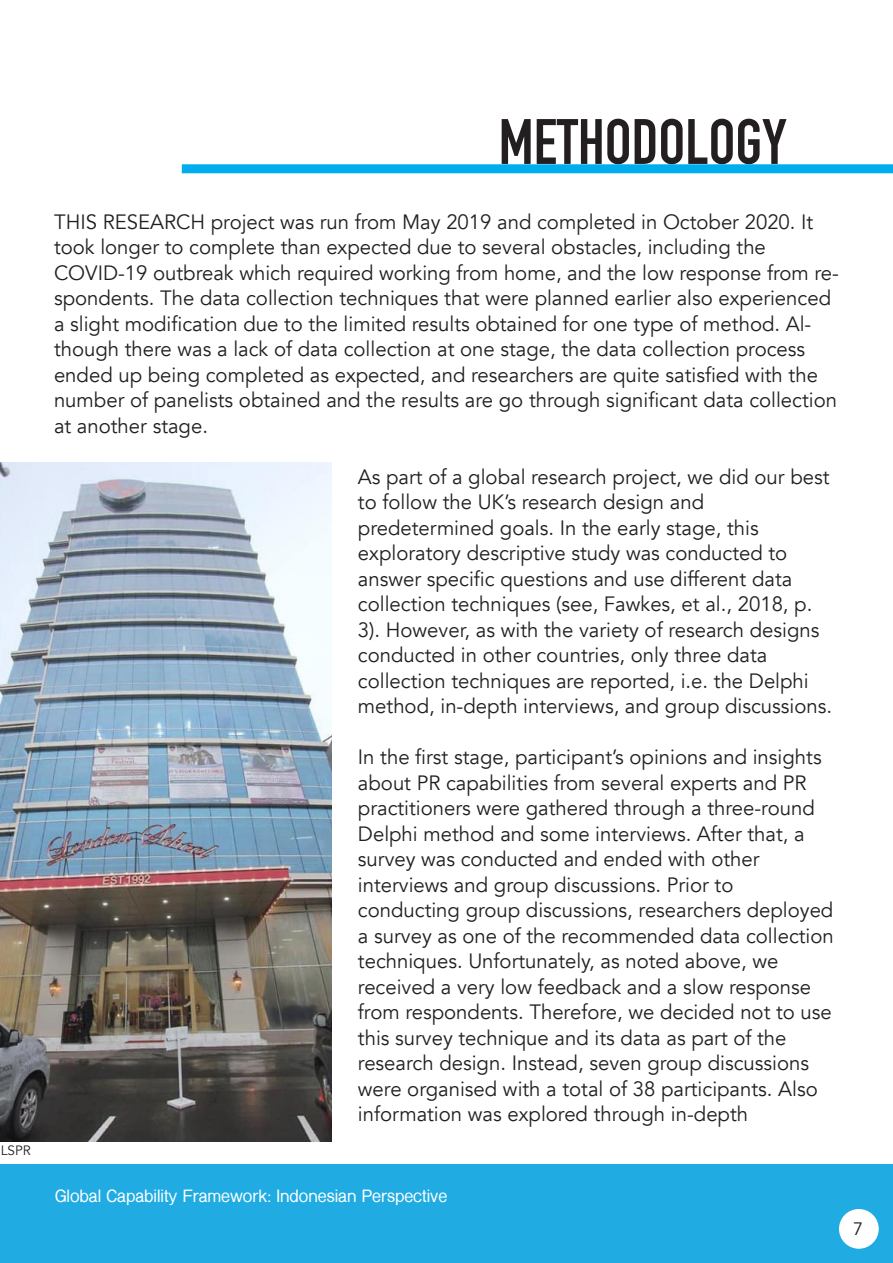
<style>
.page{position:relative;width:893px;height:1263px;background:#fff}
.page>*{position:absolute;margin:0;border:0;box-sizing:border-box;transform-origin:0 0}
.t1{font:700 63px "DIN Condensed";color:#231f20}
.t2{font:20.7px/25.5px "Avenir";color:#231f20}
.t3{font:18px "Avenir";color:#231f20}
.t4{font:700 16.5px "Shree Dev 0714";color:#fff}
.t5{font:13.5px "Avenir";color:#231f20}
</style>
<div class="page">
<div style="left:182px;top:164px;width:711px;height:9px;background:#00aeef"></div>
<img style="left:0;top:463px;width:332px;height:678px">
<div style="left:1px;top:1164px;width:892px;height:99px;background:#20ace3"></div>
<div style="left:839px;top:1209px;width:40px;height:40px;background:#fff;border-radius:50%"></div>
<p class="t5" style="left:1px;top:1142px;width:32px">LSPR</p>
<p class="t1" style="left:499px;top:99px;width:290px">METHODOLOGY</p>
<p class="t2" style="left:54px;top:209px;width:761px">THIS RESEARCH project was run from May 2019 and completed in October 2020. It took longer to complete than expected due to several obstacles, including the</p>
<p class="t2" style="left:54px;top:260px;width:786px">COVID-19 outbreak which required working from home, and the low response from re&shy;spondents. The data collection techniques that were planned earlier also experienced a slight modification due to the limited results obtained for one type of method. Al&shy;though there was a lack of data collection at one stage, the data collection process ended up being completed as expected, and researchers are quite satisfied with the number of panelists obtained and the results are go through significant data collection at another stage.</p>
<p class="t2" style="left:358px;top:464px;width:473px">As part of a global research project, we did our best</p>
<p class="t2" style="left:358px;top:489px;width:348px">to follow the UK’s research design and</p>
<p class="t2" style="left:358px;top:515px;width:402px">predetermined goals. In the early stage, this</p>
<p class="t2" style="left:358px;top:540px;width:431px">exploratory descriptive study was conducted to</p>
<p class="t2" style="left:358px;top:566px;width:436px">answer specific questions and use different data</p>
<p class="t2" style="left:358px;top:591px;width:456px">collection techniques (see, Fawkes, et al., 2018, p.</p>
<p class="t2" style="left:358px;top:617px;width:463px">3). However, as with the variety of research designs</p>
<p class="t2" style="left:358px;top:642px;width:411px">conducted in other countries, only three data</p>
<p class="t2" style="left:358px;top:668px;width:452px">collection techniques are reported, i.e. the Delphi</p>
<p class="t2" style="left:358px;top:693px;width:476px">method, in-depth interviews, and group discussions.</p>
<p class="t2" style="left:358px;top:744px;width:465px">In the first stage, participant’s opinions and insights</p>
<p class="t2" style="left:358px;top:770px;width:450px">about PR capabilities from several experts and PR</p>
<p class="t2" style="left:358px;top:795px;width:458px">practitioners were gathered through a three-round</p>
<p class="t2" style="left:358px;top:821px;width:448px">Delphi method and some interviews. After that, a</p>
<p class="t2" style="left:358px;top:846px;width:403px">survey was conducted and ended with other</p>
<p class="t2" style="left:358px;top:872px;width:377px">interviews and group discussions. Prior to</p>
<p class="t2" style="left:358px;top:897px;width:477px">conducting group discussions, researchers deployed</p>
<p class="t2" style="left:358px;top:923px;width:477px">a survey as one of the recommended data collection</p>
<p class="t2" style="left:358px;top:948px;width:422px">techniques. Unfortunately, as noted above, we</p>
<p class="t2" style="left:358px;top:974px;width:455px">received a very low feedback and a slow response</p>
<p class="t2" style="left:358px;top:999px;width:475px">from respondents. Therefore, we decided not to use</p>
<p class="t2" style="left:358px;top:1025px;width:430px">this survey technique and its data as part of the</p>
<p class="t2" style="left:358px;top:1050px;width:453px">research design. Instead, seven group discussions</p>
<p class="t2" style="left:358px;top:1076px;width:461px">were organised with a total of 38 participants. Also</p>
<p class="t2" style="left:358px;top:1101px;width:392px">information was explored through in-depth</p>
<p class="t4" style="left:55px;top:1186px;width:394px">Global Capability Framework: Indonesian Perspective</p>
<p class="t3" style="left:853px;top:1218px;width:12px">7</p>
</div>
